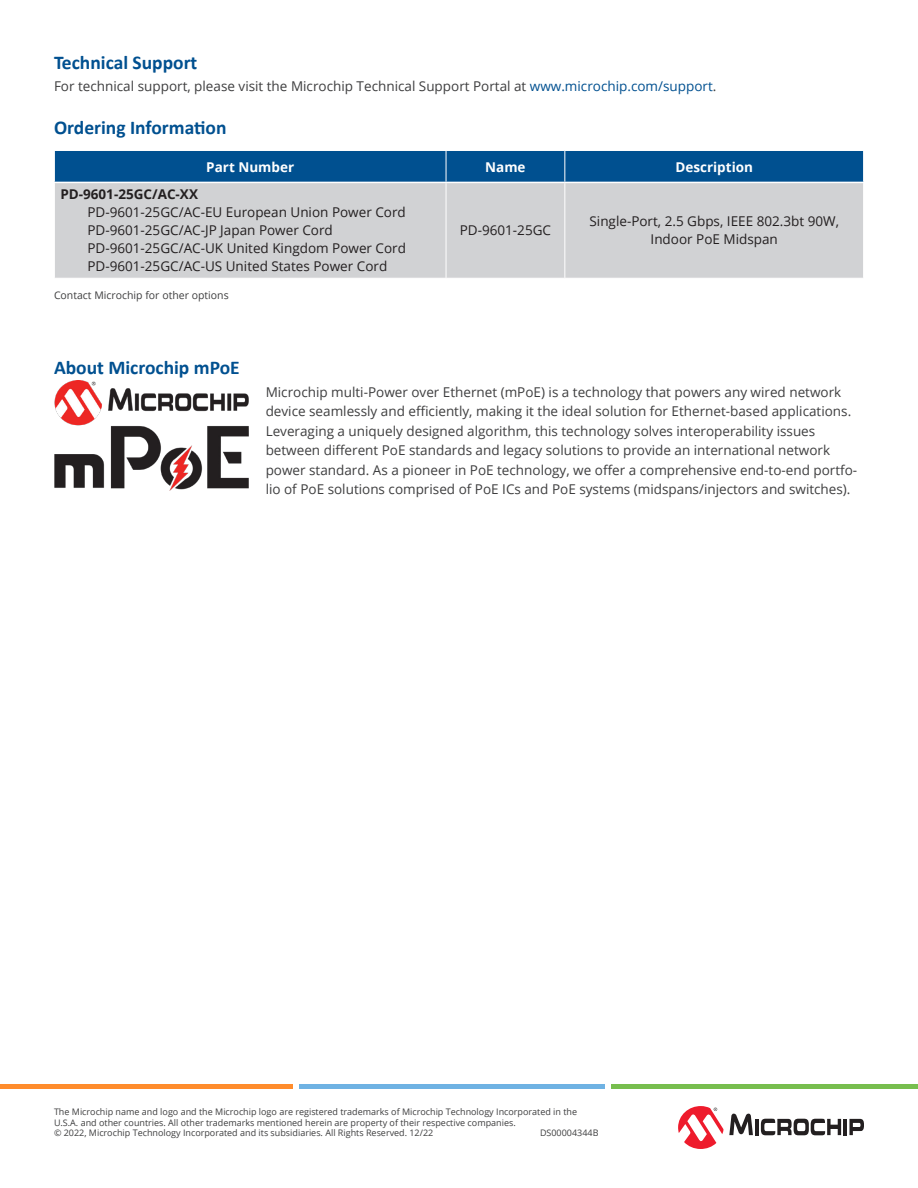
<style>
.page{position:relative;width:918px;height:1188px;background:#fff}
.page>*{position:absolute;margin:0;border:0;box-sizing:border-box;transform-origin:0 0}
.SUBHEAD1{font:700 19.5px "Calibri";color:#005090}
.BODY_TEXT{font:13.5px/19.5px "Open Sans";color:#3e3e3f}
.TABLE_BOLD_LEFT{font:13.5px/18px "Open Sans";color:#231f20}
.TABLE_BODY{font:13.5px/18px "Open Sans";color:#231f20;text-align:center}
.TABLE_HEAD{font:700 13.5px "Open Sans";color:#fff}
.TABLE_BOLD_LEFT-2{font:700 13.5px "Open Sans";color:#231f20}
.BODY_TEXT-2{font:10.5px "Open Sans";color:#3e3e3f}
.t1{font:9px/10.8px "Open Sans";color:#3e3e3f}
.s1{color:#005090}
</style>
<div class="page">
<svg style="left:729px;top:1114px;width:24px;height:21px"></svg>
<hr style="left:755px;top:1119px;width:4px;height:16px;background:#231f20">
<hr style="left:844px;top:1119px;width:3px;height:16px;background:#231f20">
<svg style="left:849px;top:1119px;width:15px;height:16px"></svg>
<svg style="left:761px;top:1118px;width:80px;height:17px"></svg>
<svg style="left:678px;top:1106px;width:45px;height:43px"></svg>
<div style="left:0;top:1084px;width:292px;height:5px;background:#ff8c2c"></div>
<div style="left:299px;top:1084px;width:306px;height:5px;background:#6fb2e3"></div>
<div style="left:611px;top:1084px;width:307px;height:5px;background:#77be4e"></div>
<div style="left:55px;top:151px;width:808px;height:31px;background:#005090"></div>
<div style="left:55px;top:183px;width:808px;height:95px;background:#d1d2d4"></div>
<hr style="left:446px;top:151px;width:1px;height:31px;background:#fff">
<hr style="left:564px;top:151px;width:1px;height:31px;background:#fff">
<hr style="left:446px;top:183px;width:1px;height:95px;background:#fff">
<hr style="left:564px;top:183px;width:1px;height:95px;background:#fff">
<img style="left:54px;top:381px;width:194px;height:110px">
<p class="SUBHEAD1" style="left:54px;top:50px;width:145px">Technical Support</p>
<p class="BODY_TEXT" style="left:54px;top:76px;width:664px">For technical support, please visit the Microchip Technical Support Portal at <span class="s1">www.microchip.com/support</span>.</p>
<p class="SUBHEAD1" style="left:54px;top:115px;width:174px">Ordering Information</p>
<p class="TABLE_HEAD" style="left:206px;top:157px;width:89px">Part Number</p>
<p class="TABLE_HEAD" style="left:485px;top:157px;width:42px">Name</p>
<p class="TABLE_HEAD" style="left:675px;top:157px;width:79px">Description</p>
<p class="TABLE_BOLD_LEFT-2" style="left:60px;top:185px;width:139px">PD-9601-25GC/AC-XX</p>
<p class="TABLE_BOLD_LEFT" style="left:87px;top:203px;width:320px">PD-9601-25GC/AC-EU European Union Power Cord PD-9601-25GC/AC-JP Japan Power Cord PD-9601-25GC/AC-UK United Kingdom Power Cord PD-9601-25GC/AC-US United States Power Cord</p>
<p class="TABLE_BODY" style="left:460px;top:221px;width:93px">PD-9601-25GC</p>
<p class="TABLE_BODY" style="left:590px;top:212px;width:251px">Single-Port, 2.5 Gbps, IEEE 802.3bt 90W,<br>Indoor PoE Midspan</p>
<p class="BODY_TEXT-2" style="left:54px;top:288px;width:176px">Contact Microchip for other options</p>
<p class="SUBHEAD1" style="left:54px;top:355px;width:187px">About Microchip mPoE</p>
<p class="BODY_TEXT" style="left:266px;top:382px;width:593px">Microchip multi-Power over Ethernet (mPoE) is a technology that powers any wired network device seamlessly and efficiently, making it the ideal solution for Ethernet-based applications.<br>Leveraging a uniquely designed algorithm, this technology solves interoperability issues between different PoE standards and legacy solutions to provide an international network power standard. As a pioneer in PoE technology, we offer a comprehensive end-to-end portfo&shy;lio of PoE solutions comprised of PoE ICs and PoE systems (midspans/injectors and switches).</p>
<p class="t1" style="left:54px;top:1106px;width:525px">The Microchip name and logo and the Microchip logo are registered trademarks of Microchip Technology Incorporated in the<br>U.S.A. and other countries. All other trademarks mentioned herein are property of their respective companies.</p>
<p class="t1" style="left:54px;top:1127px;width:381px">© 2022, Microchip Technology Incorporated and its subsidiaries. All Rights Reserved. 12/22</p>
<p class="t1" style="left:540px;top:1127px;width:60px">DS00004344B</p>
</div>
